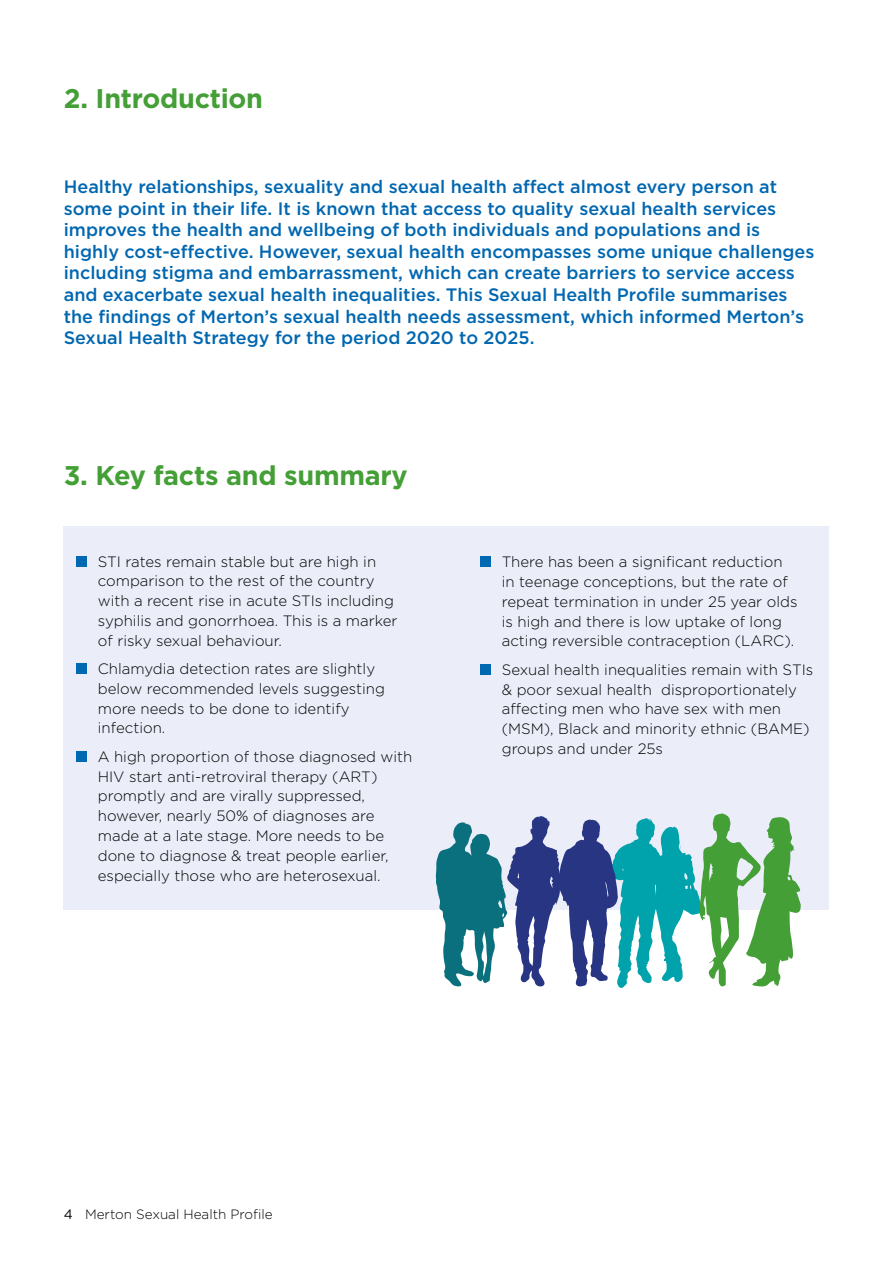
<style>
.page{position:relative;width:893px;height:1263px;background:#fff}
.page>*{position:absolute;margin:0;border:0;box-sizing:border-box;transform-origin:0 0}
.t1{font:700 27px "Gotham HTF";letter-spacing:-.01em;color:#449f36}
.t2{font:500 18px/21.6px "Gotham";color:#0067b1}
.t3{font:300 15px/19.8px "Gotham HTF";color:#000}
.t4{font:300 13.5px "Gotham HTF";color:#000}
.s1{font-family:"Gotham";font-weight:400}
</style>
<div class="page">
<div style="left:64px;top:526px;width:765px;height:384px;background:#ebeef9"></div>
<div style="left:77px;top:556px;width:10px;height:10px;background:#0067b1"></div>
<div style="left:77px;top:663px;width:10px;height:11px;background:#0067b1"></div>
<div style="left:77px;top:751px;width:10px;height:11px;background:#0067b1"></div>
<div style="left:480px;top:556px;width:11px;height:11px;background:#0067b1"></div>
<div style="left:480px;top:664px;width:11px;height:11px;background:#0067b1"></div>
<svg style="left:436px;top:813px;width:365px;height:175px"></svg>
<h1 class="t1" style="left:64px;top:83px;width:201px">2. Introduction</h1>
<p class="t2" style="left:64px;top:176px;width:752px">Healthy relationships, sexuality and sexual health affect almost every person at some point in their life. It is known that access to quality sexual health services improves the health and wellbeing of both individuals and populations and is highly cost-effective. However, sexual health encompasses some unique challenges including stigma and embarrassment, which can create barriers to service access and exacerbate sexual health inequalities. This Sexual Health Profile summarises the findings of Merton’s sexual health needs assessment, which informed Merton’s Sexual Health Strategy for the period 2020 to 2025.</p>
<h1 class="t1" style="left:64px;top:460px;width:345px">3. Key facts and summary</h1>
<p class="t3" style="left:98px;top:551px;width:301px">STI rates remain stable but are high in comparison to the rest of the country with a recent rise in acute STIs including syphilis and gonorrhoea. This is a marker of risky sexual behaviour.</p>
<p class="t3" style="left:98px;top:659px;width:289px">Chlamydia detection rates are slightly below recommended levels suggesting more needs to be done to identify infection.</p>
<p class="t3" style="left:98px;top:746px;width:316px">A high proportion of those diagnosed with HIV start anti-retroviral therapy (ART) promptly and are virally suppressed, however, nearly 50% of diagnoses are made at a late stage. More needs to be done to diagnose &amp; treat people earlier, especially those who are heterosexual.</p>
<p class="t3" style="left:502px;top:552px;width:297px">There has been a significant reduction in teenage conceptions, but the rate of repeat termination in under 25 year olds is high and there is low uptake of long acting reversible contraception (LARC).</p>
<p class="t3" style="left:502px;top:659px;width:313px">Sexual health inequalities remain with STIs &amp; poor sexual health disproportionately affecting men who have sex with men (MSM), Black and minority ethnic (BAME) groups and under 25s</p>
<p class="t4" style="left:64px;top:1207px;width:210px"><span class="s1">4</span> Merton Sexual Health Profile</p>
</div>
